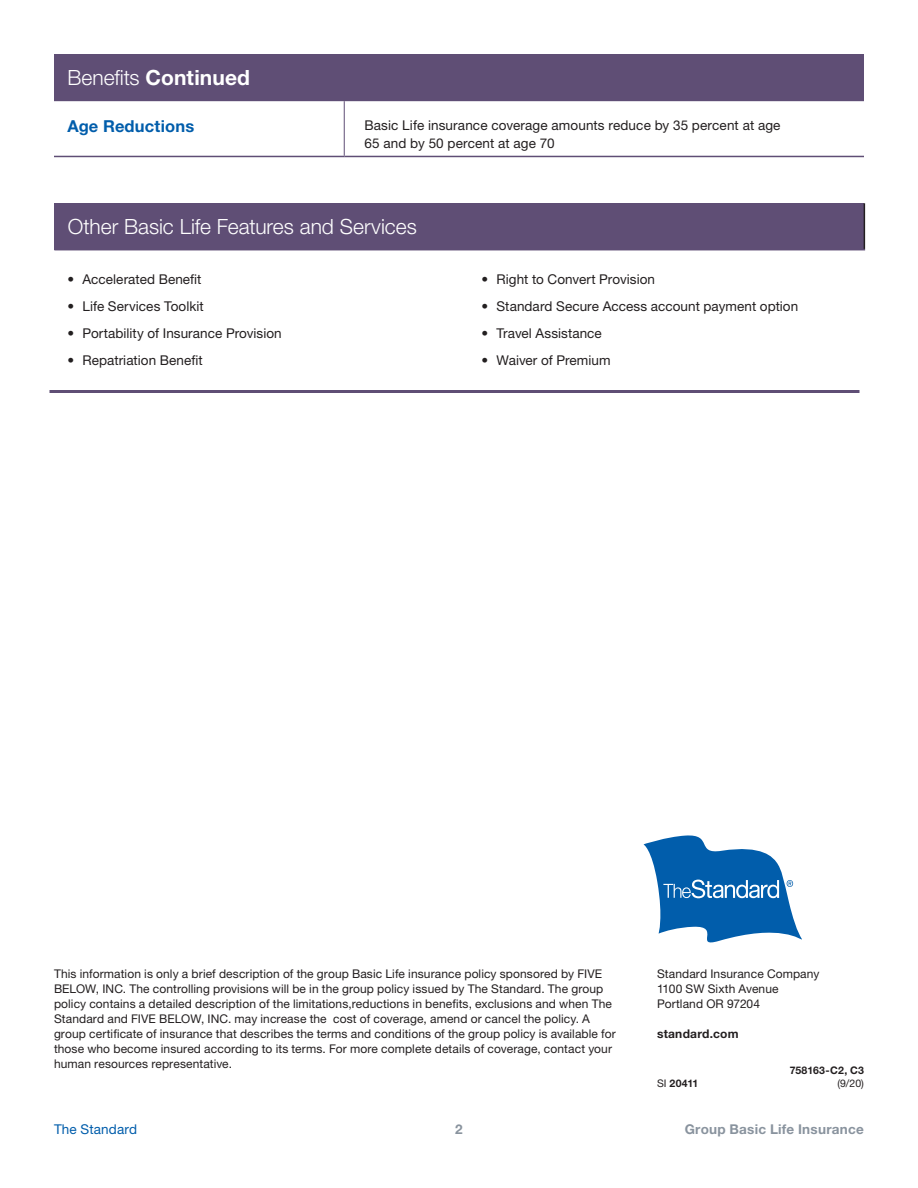
<style>
.page{position:relative;width:918px;height:1188px;background:#fff}
.page>*{position:absolute;margin:0;border:0;box-sizing:border-box;transform-origin:0 0}
.t1{font:300 21px "Helvetica Neue LT Std";color:#fff}
.t2{font:700 21px "Helvetica Neue LT Std";letter-spacing:.005em;color:#fff}
.t3{font:700 16.5px "Helvetica Neue LT Std";letter-spacing:.01em;color:#015dab}
.t4{font:13.5px "Helvetica Neue LT Std";letter-spacing:.005em;color:#231f20}
.t5{font:700 13.5px "Helvetica Neue LT Std";letter-spacing:.02em;color:#89939e}
.t6{font:13.5px "Helvetica Neue LT Std";letter-spacing:.01em;color:#015dab}
.t7{font:12px/15px "Helvetica Neue LT Std";letter-spacing:.01em;color:#231f20}
.t8{font:700 12px "Helvetica Neue LT Std";letter-spacing:.02em;color:#231f20}
.t9{font:700 10.5px "Helvetica Neue LT Std";letter-spacing:.015em;color:#231f20}
.t10{font:10.5px "Helvetica Neue LT Std";color:#231f20}
.s1{font-weight:300}
.s2{font-weight:400}
</style>
<div class="page">
<svg style="left:644px;top:835px;width:158px;height:108px"></svg>
<div style="left:54px;top:54px;width:810px;height:46px;background:#5f4e75"></div>
<hr style="left:54px;top:100px;width:290px;height:1px;background:#5f4e75">
<hr style="left:344px;top:101px;width:1px;height:55px;background:#5f4e75">
<hr style="left:344px;top:100px;width:520px;height:1px;background:#5f4e75">
<hr style="left:54px;top:156px;width:290px;height:1px;background:#5f4e75">
<hr style="left:344px;top:156px;width:520px;height:1px;background:#5f4e75">
<div style="left:54px;top:203px;width:810px;height:47px;background:#5f4e75"></div>
<hr style="left:864px;top:203px;width:1px;height:46px;background:#231f20">
<hr style="left:54px;top:249px;width:811px;height:1px;background:#5f4e75">
<hr style="left:50px;top:390px;width:810px;height:3px;background:#5f4e75">
<p class="t2" style="left:68px;top:64px;width:184px"><span class="s1">Benefits</span> Continued</p>
<p class="t3" style="left:68px;top:116px;width:128px">Age Reductions</p>
<p class="t4" style="left:364px;top:117px;width:418px">Basic Life insurance coverage amounts reduce by 35 percent at age</p>
<p class="t4" style="left:364px;top:135px;width:192px">65 and by 50 percent at age 70</p>
<p class="t1" style="left:68px;top:214px;width:350px">Other Basic Life Features and Services</p>
<p class="t4" style="left:68px;top:271px;width:136px">• Accelerated Benefit</p>
<p class="t4" style="left:68px;top:298px;width:138px">• Life Services Toolkit</p>
<p class="t4" style="left:68px;top:325px;width:216px">• Portability of Insurance Provision</p>
<p class="t4" style="left:68px;top:352px;width:137px">• Repatriation Benefit</p>
<p class="t4" style="left:482px;top:271px;width:175px">• Right to Convert Provision</p>
<p class="t4" style="left:482px;top:298px;width:318px">• Standard Secure Access account payment option</p>
<p class="t4" style="left:482px;top:325px;width:122px">• Travel Assistance</p>
<p class="t4" style="left:482px;top:352px;width:131px">• Waiver of Premium</p>
<p class="t7" style="left:54px;top:966px;width:563px">This information is only a brief description of the group Basic Life insurance policy sponsored by FIVE BELOW, INC. The controlling provisions will be in the group policy issued by The Standard. The group policy contains a detailed description of the limitations,reductions in benefits, exclusions and when The Standard and FIVE BELOW, INC. may increase the cost of coverage, amend or cancel the policy. A group certificate of insurance that describes the terms and conditions of the group policy is available for those who become insured according to its terms. For more complete details of coverage, contact your human resources representative.</p>
<p class="t7" style="left:657px;top:966px;width:164px">Standard Insurance Company<br>1100 SW Sixth Avenue<br>Portland OR 97204</p>
<p class="t8" style="left:657px;top:1027px;width:83px">standard.com</p>
<p class="t9" style="left:790px;top:1064px;width:76px">758163-C2, C3</p>
<p class="t9" style="left:657px;top:1077px;width:43px"><span class="s2">SI</span> 20411</p>
<p class="t10" style="left:837px;top:1078px;width:28px">(9/20)</p>
<p class="t6" style="left:54px;top:1121px;width:85px">The Standard</p>
<p class="t5" style="left:455px;top:1121px;width:9px">2</p>
<p class="t5" style="left:685px;top:1121px;width:181px">Group Basic Life Insurance</p>
</div>
